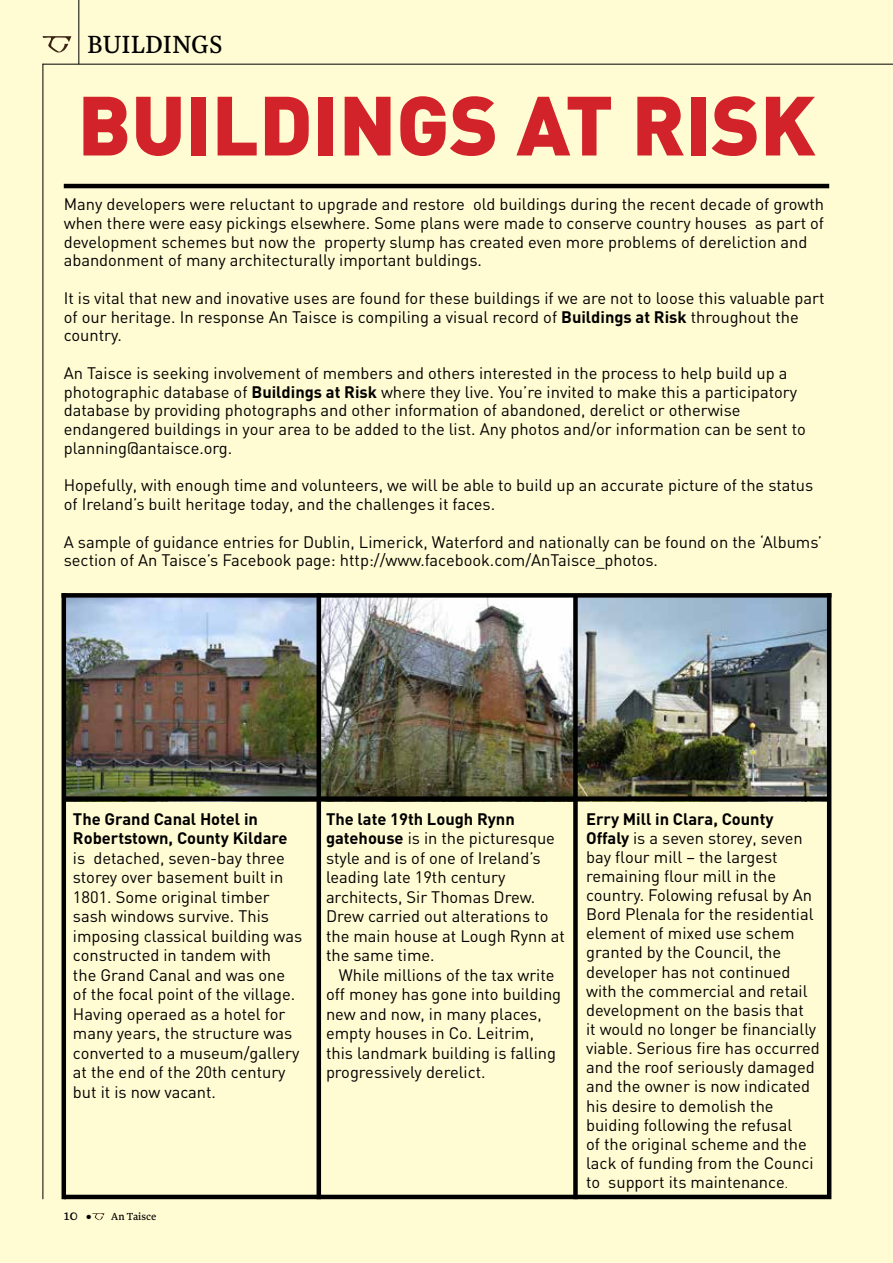
<style>
.page{position:relative;width:893px;height:1263px;background:#fffbd2}
.page>*{position:absolute;margin:0;border:0;box-sizing:border-box;transform-origin:0 0}
.t1{font:900 82.5px "DIN";color:#d2232a}
.t2{font:29.1px "Newzald";color:#000}
.t3{font:16.5px/19.5px "DIN";color:#000}
.t4{font:700 16.5px/19.5px "DIN";color:#000}
.t5{font:15px "Newzald";color:#000}
.t6{font:12px "Newzald";color:#000}
.s1{font-weight:700}
.s2{font-size:12px}
</style>
<div class="page">
<svg style="left:43px;top:36px;width:28px;height:17px"></svg>
<hr style="left:78px;top:0;width:1px;height:64px;background:#000">
<hr style="left:43px;top:64px;width:1px;height:1135px;background:#000">
<svg style="left:92px;top:1213px;width:12px;height:7px"></svg>
<img style="left:66px;top:598px;width:761px;height:199px">
<hr style="left:62px;top:593px;width:4px;height:606px;background:#000">
<hr style="left:317px;top:593px;width:4px;height:606px;background:#000">
<div style="left:573px;top:595px;width:5px;height:604px;background:#000"></div>
<hr style="left:827px;top:593px;width:4px;height:606px;background:#000">
<hr style="left:64px;top:797px;width:763px;height:4px;background:#000">
<hr style="left:64px;top:1195px;width:763px;height:4px;background:#000">
<div style="left:62px;top:593px;width:769px;height:5px;background:#000"></div>
<hr style="left:64px;top:184px;width:765px;height:4px;background:#000">
<hr style="left:43px;top:64px;width:850px;height:1px;background:#000">
<h2 class="t2" style="left:87px;top:27px;width:137px">BUILDINGS</h2>
<h1 class="t1" style="left:77px;top:70px;width:739px">BUILDINGS AT RISK</h1>
<p class="t3" style="left:64px;top:194px;width:762px;line-height:18.8px">Many developers were reluctant to upgrade and restore old buildings during the recent decade of growth when there were easy pickings elsewhere. Some plans were made to conserve country houses as part of development schemes but now the property slump has created even more problems of dereliction and abandonment of many architecturally important buldings.</p>
<p class="t3" style="left:64px;top:288px;width:762px;line-height:18.8px">It is vital that new and inovative uses are found for these buildings if we are not to loose this valuable part of our heritage. In response An Taisce is compiling a visual record of <span class="s1">Buildings at Risk</span> throughout the country.</p>
<p class="t3" style="left:64px;top:363px;width:743px;line-height:18.8px">An Taisce is seeking involvement of members and others interested in the process to help build up a photographic database of <span class="s1">Buildings at Risk</span> where they live. You’re invited to make this a participatory database by providing photographs and other information of abandoned, derelict or otherwise endangered buildings in your area to be added to the list. Any photos and/or information can be sent to planning@antaisce.org.</p>
<p class="t3" style="left:64px;top:476px;width:751px;line-height:18.8px">Hopefully, with enough time and volunteers, we will be able to build up an accurate picture of the status of Ireland’s built heritage today, and the challenges it faces.</p>
<p class="t3" style="left:64px;top:532px;width:760px;line-height:18.8px">A sample of guidance entries for Dublin, Limerick, Waterford and nationally can be found on the ‘Albums’ section of An Taisce’s Facebook page: http://www.facebook.com/AnTaisce_photos.</p>
<p class="t4" style="left:73px;top:808px;width:216px">The Grand Canal Hotel in<br>Robertstown, County Kildare</p>
<p class="t3" style="left:73px;top:847px;width:231px">is detached, seven-bay three storey over basement built in<br>1801. Some original timber sash windows survive. This imposing classical building was constructed in tandem with<br>the Grand Canal and was one of the focal point of the village.<br>Having operaed as a hotel for many years, the structure was converted to a museum/gallery at the end of the 20th century but it is now vacant.</p>
<p class="t5" style="left:64px;top:1206px;width:16px">10</p>
<p class="t6" style="left:87px;top:1209px;width:71px">● An Taisce</p>
<p class="t3" style="left:326px;top:808px;width:240px"><span class="s1">The late 19th Lough Rynn gatehouse</span> is in the picturesque style and is of one of Ireland’s leading late 19th century architects, Sir Thomas Drew.<br>Drew carried out alterations to the main house at Lough Rynn at the same time.</p>
<p class="t3" style="left:326px;top:964px;width:237px;text-indent:13px">While millions of the tax write off money has gone into building new and now, in many places, empty houses in Co. Leitrim, this landmark building is falling progressively derelict.</p>
<p class="t3" style="left:586px;top:809px;width:235px;line-height:19px"><span class="s1">Erry Mill in Clara, County<br>Offaly</span> is a seven storey, seven bay flour mill – the largest remaining flour mill in the country. Folowing refusal by An<br>Bord Plenala for the residential element of mixed use schem granted by the Council, the developer has not continued with the commercial and retail development on the basis that<br>it would no longer be financially viable. Serious fire has occurred and the roof seriously damaged and the owner is now indicated his desire to demolish the buiding following the refusal<br>of the original scheme and the lack of funding from the Counci to support its maintenance<span class="s2">.</span></p>
</div>
